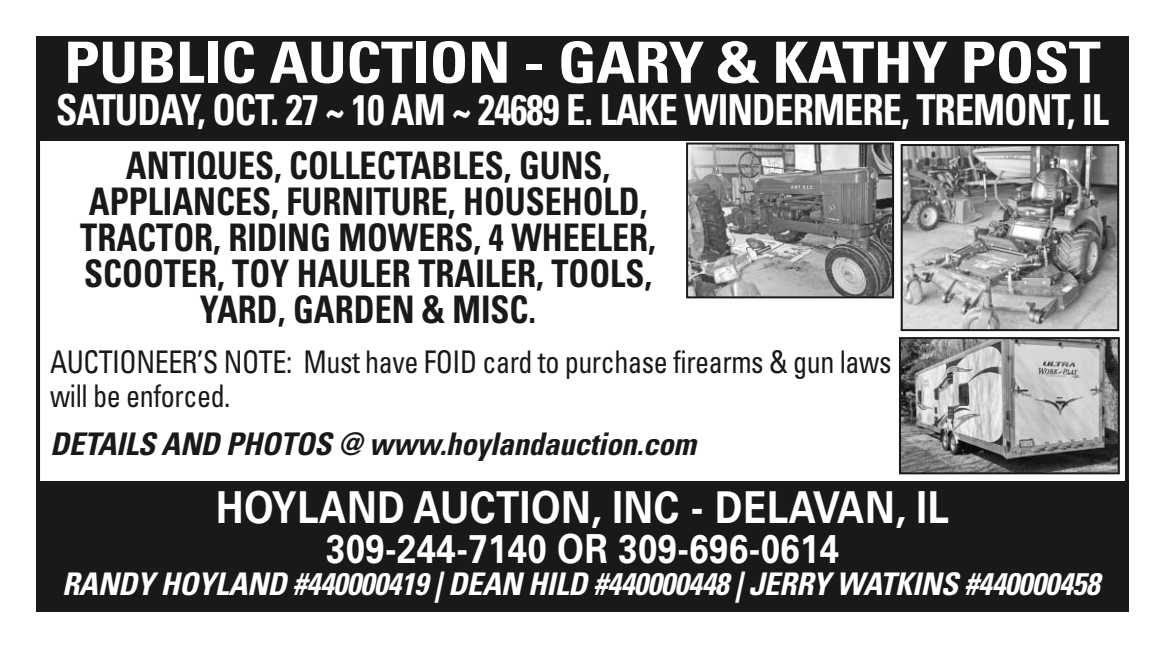
<style>
.page{position:relative;width:1165px;height:648px;background:#fff}
.page>*{position:absolute;margin:0;border:0;box-sizing:border-box;transform-origin:0 0}
.t1{font:700 condensed 56.8px "Univers";letter-spacing:-.01em;color:#fff;scale:1.12 1}
.t2{font:700 44px "Univers";letter-spacing:.015em;color:#fff;scale:.86 1}
.t3{font:700 condensed 42.8px "Univers";letter-spacing:-.025em;color:#fff;scale:.9 1}
.t4{font:700 40px "Univers";letter-spacing:.015em;color:#fff;scale:.86 1}
.t5{font:700 condensed 38px/36px "Univers";color:#191919;text-align:center;scale:.9 1}
.t6{font:condensed 31.2px/34px "Univers";letter-spacing:-.015em;color:#191919;scale:.9 1}
.t7{font:italic 700 condensed 31.2px "Univers";letter-spacing:-.01em;color:#fff}
.t8{font:italic 700 condensed 31.2px "Univers";letter-spacing:-.01em;color:#191919}
</style>
<div class="page">
<div style="left:36px;top:481px;width:1092px;height:131px;background:#191919"></div>
<div style="left:36px;top:36px;width:1092px;height:104px;background:#191919"></div>
<img style="left:689px;top:146px;width:201px;height:149px">
<div style="left:686px;top:143px;width:207px;height:155px;border:2px solid #191919"></div>
<img style="left:901px;top:340px;width:215px;height:131px">
<div style="left:898px;top:337px;width:221px;height:137px;border:2px solid #191919"></div>
<img style="left:903px;top:147px;width:212px;height:181px">
<div style="left:900px;top:144px;width:218px;height:187px;border:2px solid #191919"></div>
<h1 class="t1" style="left:64px;top:42px;width:926px">PUBLIC AUCTION - GARY &amp; KATHY POST</h1>
<p class="t3" style="left:56px;top:95px;width:1170px">SATUDAY, OCT. 27 ~ 10 AM ~ 24689 E. LAKE WINDERMERE, TREMONT, IL</p>
<p class="t5" style="left:80px;top:151px;width:641px">ANTIQUES, COLLECTABLES, GUNS,<br>APPLIANCES, FURNITURE, HOUSEHOLD,<br>TRACTOR, RIDING MOWERS, 4 WHEELER,<br>SCOOTER, TOY HAULER TRAILER, TOOLS,<br>YARD, GARDEN &amp; MISC.</p>
<p class="t6" style="left:50px;top:347px;width:936px">AUCTIONEER’S NOTE: Must have FOID card to purchase firearms &amp; gun laws will be enforced.</p>
<p class="t8" style="left:50px;top:432px;width:647px">DETAILS AND PHOTOS @ www.hoylandauction.com</p>
<p class="t2" style="left:216px;top:491px;width:853px">HOYLAND AUCTION, INC - DELAVAN, IL</p>
<p class="t4" style="left:326px;top:534px;width:598px">309-244-7140 OR 309-696-0614</p>
<p class="t7" style="left:62px;top:573px;width:1038px">RANDY HOYLAND #440000419 | DEAN HILD #440000448 | JERRY WATKINS #440000458</p>
</div>
